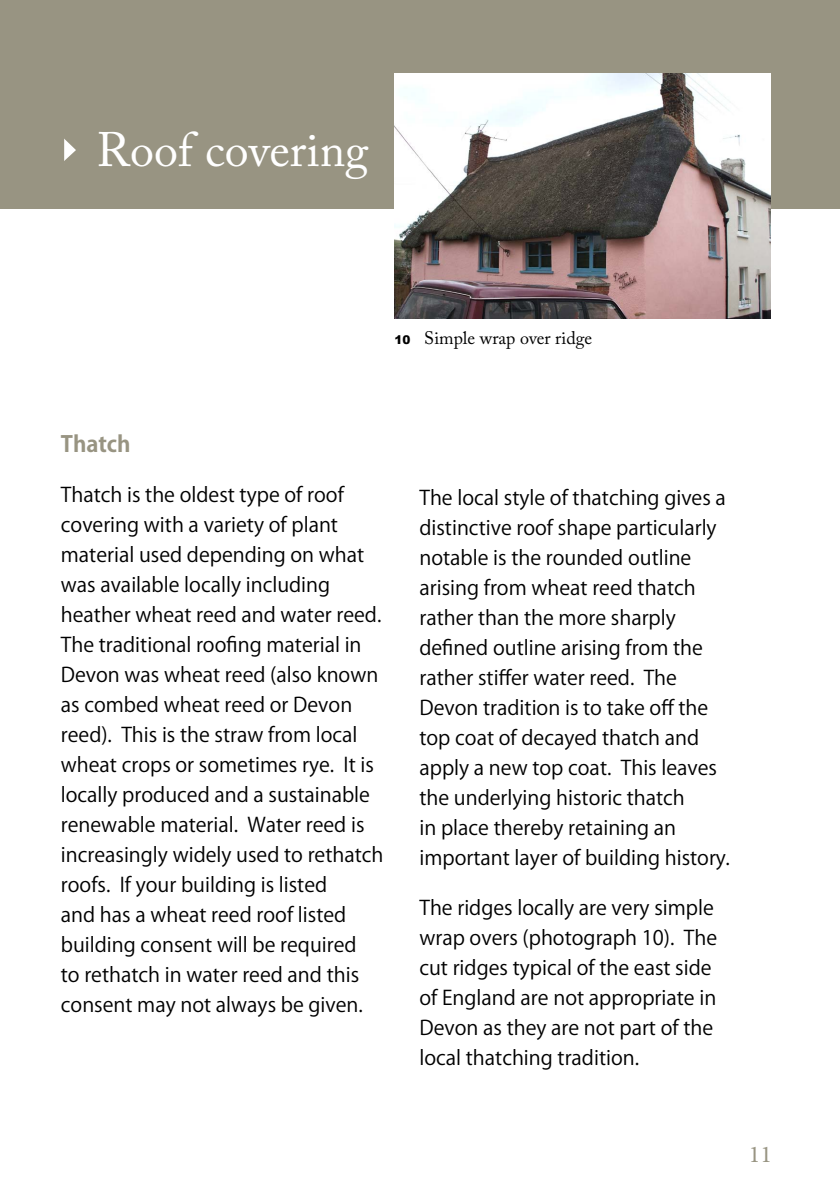
<style>
.page{position:relative;width:840px;height:1191px;background:#fff}
.page>*{position:absolute;margin:0;border:0;box-sizing:border-box;transform-origin:0 0}
.t1{font:48px "Adobe Caslon Pro";color:#fff}
.t2{font:24px "Minion Pro";color:#989482}
.t3{font:700 22px "Koz Go Pr 6 N";color:#989482}
.t4{font:20px/30px "Koz Go Pr 6 N";color:#000}
.t5{font:18px "Adobe Caslon Pro";color:#000}
.s1{font-family:"Arial";font-weight:900;font-size:12px}
</style>
<div class="page">
<div style="left:0;top:0;width:839px;height:209px;background:#989482"></div>
<img style="left:394px;top:73px;width:376px;height:246px">
<svg style="left:64px;top:138px;width:12px;height:23px"></svg>
<p class="t1" style="left:96px;top:121px;width:273px">Roof covering</p>
<p class="t5" style="left:394px;top:327px;width:199px"><span class="s1">10</span> Simple wrap over ridge</p>
<p class="t3" style="left:61px;top:431px;width:71px">Thatch</p>
<p class="t4" style="left:61px;top:480px;width:324px">Thatch is the oldest type of roof covering with a variety of plant material used depending on what was available locally including heather wheat reed and water reed.<br>The traditional roofing material in Devon was wheat reed (also known as combed wheat reed or Devon reed). This is the straw from local wheat crops or sometimes rye. It is locally produced and a sustainable renewable material. Water reed is increasingly widely used to rethatch roofs. If your building is listed<br>and has a wheat reed roof listed building consent will be required<br>to rethatch in water reed and this consent may not always be given.</p>
<p class="t4" style="left:419px;top:483px;width:312px">The local style of thatching gives a distinctive roof shape particularly notable is the rounded outline arising from wheat reed thatch rather than the more sharply defined outline arising from the rather stiffer water reed. The<br>Devon tradition is to take off the top coat of decayed thatch and apply a new top coat. This leaves the underlying historic thatch<br>in place thereby retaining an important layer of building history.</p>
<p class="t4" style="left:419px;top:893px;width:299px">The ridges locally are very simple wrap overs (photograph 10). The cut ridges typical of the east side of England are not appropriate in<br>Devon as they are not part of the local thatching tradition.</p>
<p class="t2" style="left:748px;top:1137px;width:25px">11</p>
</div>
